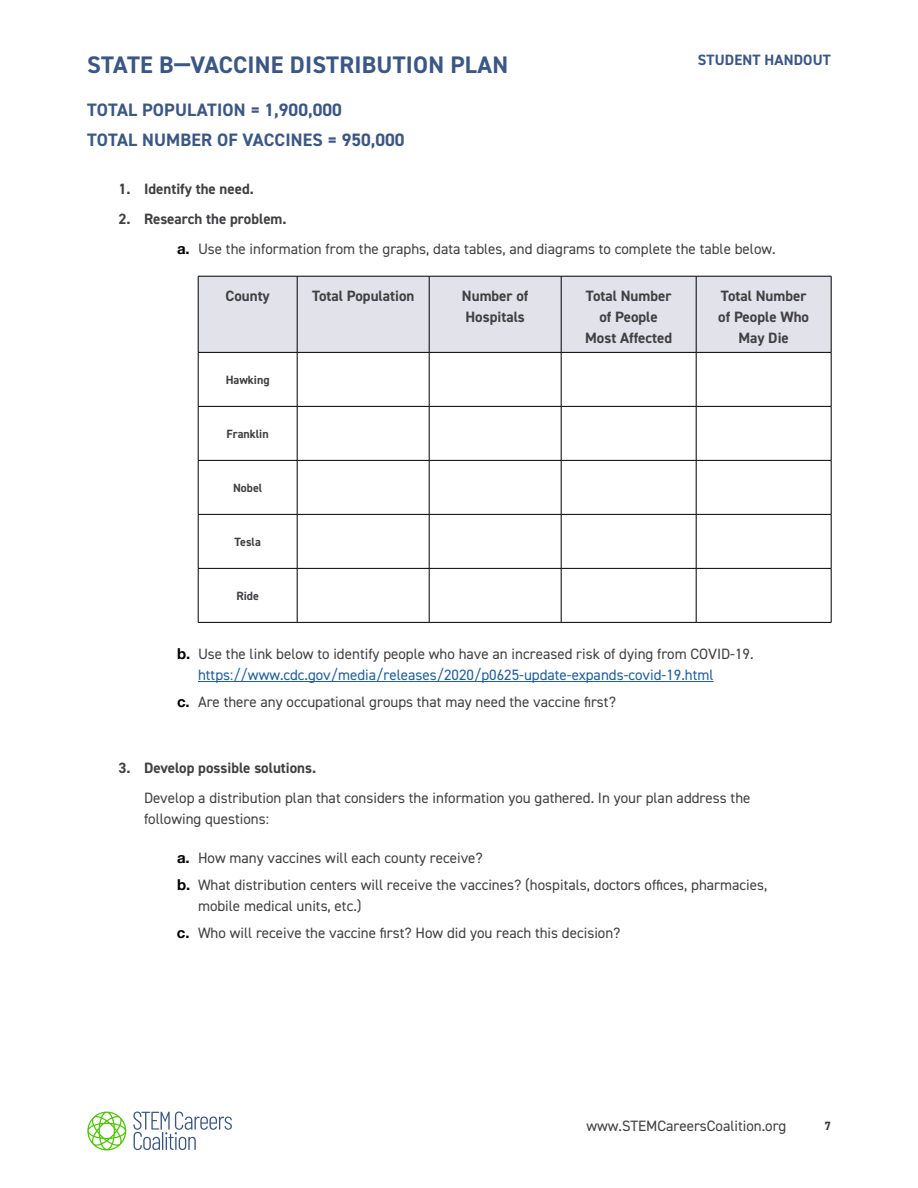
<style>
.page{position:relative;width:918px;height:1188px;background:#fff}
.page>*{position:absolute;margin:0;border:0;box-sizing:border-box;transform-origin:0 0}
.t1{font:700 24px "DIN2014";letter-spacing:.01em;color:#3b5785}
.t2{font:700 18px/30px "DIN2014";letter-spacing:.01em;color:#3b5785}
.t3{font:15px/27px "DIN2014";color:#414042}
.t4{font:15px/21px "DIN2014";color:#215e9e}
.t5{font:700 15px/21px "DIN2014";color:#414042;text-align:center}
.t6{font:700 15px "DIN2014";letter-spacing:.01em;color:#3b5785}
.t7{font:700 12px "DIN2014";color:#414042}
.t8{font:700 12px "DIN2014";color:#343333}
.s1{font-weight:700}
.s2{font-family:"Helvetica Neue";font-weight:700;color:#000}
.s3{color:#414042}
</style>
<div class="page">
<svg style="left:87px;top:1112px;width:39px;height:38px"></svg>
<svg style="left:133px;top:1112px;width:50px;height:18px"></svg>
<hr style="left:198px;top:681px;width:516px;height:1px;background:#215e9e">
<div style="left:199px;top:277px;width:632px;height:75px;background:#e2e2ea"></div>
<hr style="left:198px;top:276px;width:99px;height:1px;background:#000">
<hr style="left:198px;top:276px;width:1px;height:76px;background:#000">
<hr style="left:297px;top:276px;width:132px;height:1px;background:#000">
<hr style="left:297px;top:276px;width:1px;height:76px;background:#000">
<hr style="left:429px;top:276px;width:132px;height:1px;background:#000">
<hr style="left:429px;top:276px;width:1px;height:76px;background:#000">
<hr style="left:561px;top:276px;width:135px;height:1px;background:#000">
<hr style="left:561px;top:276px;width:1px;height:76px;background:#000">
<hr style="left:696px;top:276px;width:135px;height:1px;background:#000">
<hr style="left:696px;top:276px;width:1px;height:76px;background:#000">
<hr style="left:831px;top:276px;width:1px;height:76px;background:#000">
<hr style="left:198px;top:352px;width:99px;height:1px;background:#000">
<hr style="left:198px;top:353px;width:1px;height:53px;background:#000">
<hr style="left:297px;top:352px;width:132px;height:1px;background:#000">
<hr style="left:297px;top:353px;width:1px;height:53px;background:#000">
<hr style="left:429px;top:352px;width:132px;height:1px;background:#000">
<hr style="left:429px;top:353px;width:1px;height:53px;background:#000">
<hr style="left:561px;top:352px;width:135px;height:1px;background:#000">
<hr style="left:561px;top:353px;width:1px;height:53px;background:#000">
<hr style="left:696px;top:352px;width:135px;height:1px;background:#000">
<hr style="left:696px;top:353px;width:1px;height:53px;background:#000">
<hr style="left:831px;top:353px;width:1px;height:53px;background:#000">
<hr style="left:198px;top:406px;width:99px;height:1px;background:#000">
<hr style="left:198px;top:407px;width:1px;height:53px;background:#000">
<hr style="left:297px;top:406px;width:132px;height:1px;background:#000">
<hr style="left:297px;top:407px;width:1px;height:53px;background:#000">
<hr style="left:429px;top:406px;width:132px;height:1px;background:#000">
<hr style="left:429px;top:407px;width:1px;height:53px;background:#000">
<hr style="left:561px;top:406px;width:135px;height:1px;background:#000">
<hr style="left:561px;top:407px;width:1px;height:53px;background:#000">
<hr style="left:696px;top:406px;width:135px;height:1px;background:#000">
<hr style="left:696px;top:407px;width:1px;height:53px;background:#000">
<hr style="left:831px;top:407px;width:1px;height:53px;background:#000">
<hr style="left:198px;top:460px;width:99px;height:1px;background:#000">
<hr style="left:198px;top:461px;width:1px;height:53px;background:#000">
<hr style="left:297px;top:460px;width:132px;height:1px;background:#000">
<hr style="left:297px;top:461px;width:1px;height:53px;background:#000">
<hr style="left:429px;top:460px;width:132px;height:1px;background:#000">
<hr style="left:429px;top:461px;width:1px;height:53px;background:#000">
<hr style="left:561px;top:460px;width:135px;height:1px;background:#000">
<hr style="left:561px;top:461px;width:1px;height:53px;background:#000">
<hr style="left:696px;top:460px;width:135px;height:1px;background:#000">
<hr style="left:696px;top:461px;width:1px;height:53px;background:#000">
<hr style="left:831px;top:461px;width:1px;height:53px;background:#000">
<hr style="left:198px;top:514px;width:99px;height:1px;background:#000">
<hr style="left:198px;top:515px;width:1px;height:53px;background:#000">
<hr style="left:297px;top:514px;width:132px;height:1px;background:#000">
<hr style="left:297px;top:515px;width:1px;height:53px;background:#000">
<hr style="left:429px;top:514px;width:132px;height:1px;background:#000">
<hr style="left:429px;top:515px;width:1px;height:53px;background:#000">
<hr style="left:561px;top:514px;width:135px;height:1px;background:#000">
<hr style="left:561px;top:515px;width:1px;height:53px;background:#000">
<hr style="left:696px;top:514px;width:135px;height:1px;background:#000">
<hr style="left:696px;top:515px;width:1px;height:53px;background:#000">
<hr style="left:831px;top:515px;width:1px;height:53px;background:#000">
<hr style="left:198px;top:568px;width:99px;height:1px;background:#000">
<hr style="left:198px;top:569px;width:1px;height:53px;background:#000">
<hr style="left:297px;top:568px;width:132px;height:1px;background:#000">
<hr style="left:297px;top:569px;width:1px;height:53px;background:#000">
<hr style="left:429px;top:568px;width:132px;height:1px;background:#000">
<hr style="left:429px;top:569px;width:1px;height:53px;background:#000">
<hr style="left:561px;top:568px;width:135px;height:1px;background:#000">
<hr style="left:561px;top:569px;width:1px;height:53px;background:#000">
<hr style="left:696px;top:568px;width:135px;height:1px;background:#000">
<hr style="left:696px;top:569px;width:1px;height:53px;background:#000">
<hr style="left:831px;top:569px;width:1px;height:53px;background:#000">
<hr style="left:198px;top:622px;width:99px;height:1px;background:#000">
<hr style="left:297px;top:622px;width:132px;height:1px;background:#000">
<hr style="left:429px;top:622px;width:132px;height:1px;background:#000">
<hr style="left:561px;top:622px;width:135px;height:1px;background:#000">
<hr style="left:696px;top:622px;width:135px;height:1px;background:#000">
<h1 class="t1" style="left:87px;top:49px;width:422px">STATE B—VACCINE DISTRIBUTION PLAN</h1>
<p class="t6" style="left:698px;top:50px;width:134px">STUDENT HANDOUT</p>
<p class="t2" style="left:87px;top:95px;width:319px">TOTAL POPULATION = 1,900,000<br>TOTAL NUMBER OF VACCINES = 950,000</p>
<p class="t5" style="left:118px;top:178px;width:137px">1. Identify the need.</p>
<p class="t3" style="left:177px;top:204px;width:600px;line-height:30px;text-indent:-58px"><span class="s1">2. Research the problem.<br></span><span class="s2">a.</span> Use the information from the graphs, data tables, and diagrams to complete the table below.</p>
<p class="t5" style="left:226px;top:286px;width:46px">County</p>
<p class="t5" style="left:312px;top:286px;width:104px">Total Population</p>
<p class="t5" style="left:462px;top:286px;width:68px;text-align:left">Number of<br>Hospitals</p>
<p class="t5" style="left:585px;top:286px;width:89px">Total Number of People<br>Most Affected</p>
<p class="t5" style="left:718px;top:286px;width:92px">Total Number of People Who<br>May Die</p>
<p class="t7" style="left:226px;top:372px;width:45px">Hawking</p>
<p class="t7" style="left:227px;top:426px;width:44px">Franklin</p>
<p class="t7" style="left:233px;top:480px;width:31px">Nobel</p>
<p class="t7" style="left:234px;top:534px;width:28px">Tesla</p>
<p class="t7" style="left:236px;top:588px;width:24px">Ride</p>
<p class="t4" style="left:198px;top:643px;width:557px;text-indent:-21px"><span class="s2">b.</span> <span class="s3">Use the link below to identify people who have an increased risk of dying from COVID-19. </span>https://www.cdc.gov/media/releases/2020/p0625-update-expands-covid-19.html</p>
<p class="t3" style="left:177px;top:688px;width:440px"><span class="s2">c.</span> Are there any occupational groups that may need the vaccine first?</p>
<p class="t5" style="left:118px;top:757px;width:199px">3. Develop possible solutions.</p>
<p class="t3" style="left:144px;top:787px;width:608px;line-height:21px">Develop a distribution plan that considers the information you gathered. In your plan address the following questions:</p>
<p class="t3" style="left:177px;top:844px;width:592px"><span class="s2">a.</span> How many vaccines will each county receive?<br><span class="s2">b.</span> What distribution centers will receive the vaccines? (hospitals, doctors offices, pharmacies,</p>
<p class="t3" style="left:177px;top:892px;width:445px;text-indent:21px">mobile medical units, etc.)<br><span class="s2">c.</span> Who will receive the vaccine first? How did you reach this decision?</p>
<p class="t3" style="left:586px;top:1112px;width:202px">www.STEMCareersCoalition.org</p>
<p class="t8" style="left:825px;top:1118px;width:8px">7</p>
</div>
